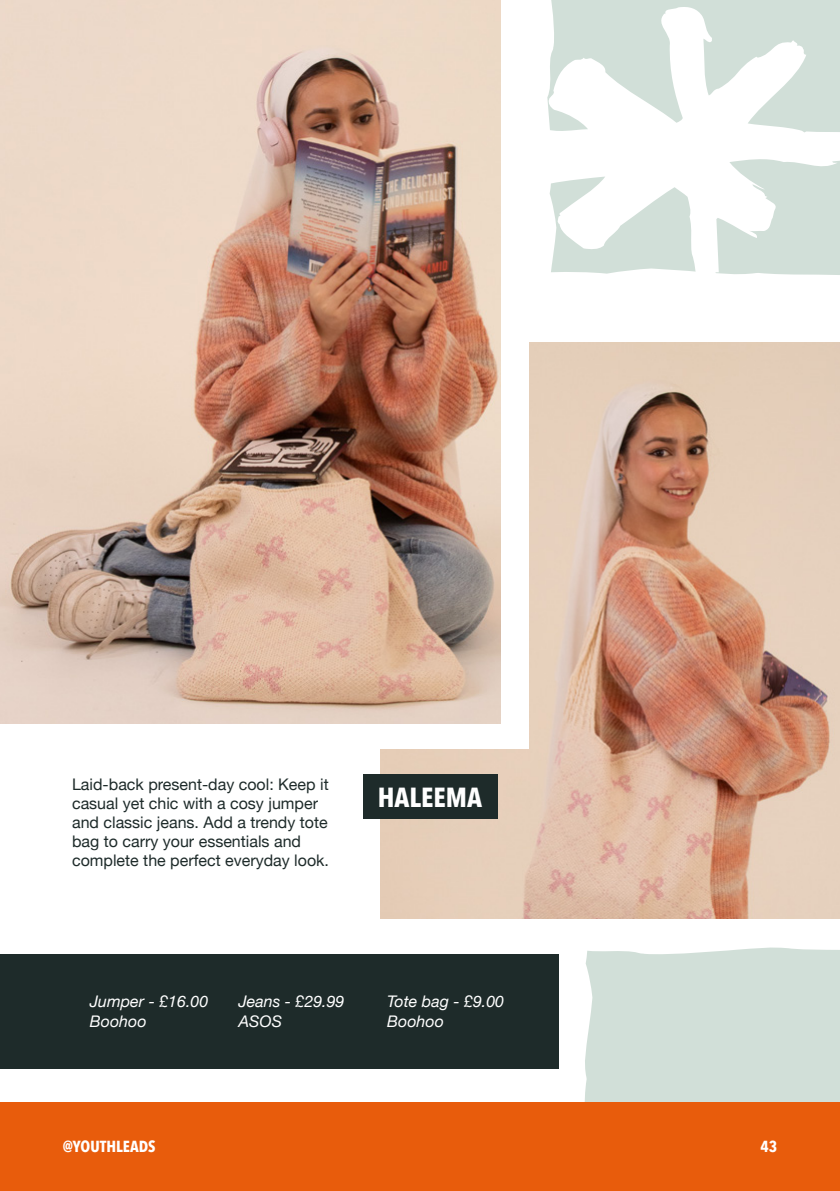
<style>
.page{position:relative;width:840px;height:1191px;background:#fff}
.page>*{position:absolute;margin:0;border:0;box-sizing:border-box;transform-origin:0 0}
.Pt_-_White{font:700 27.6px "Avenir Next Condensed";color:#fff}
.t1{font:16px/19.2px "Helvetica Neue";color:#1e2b2a}
.t2{font:italic 16px/19.2px "Helvetica Neue";color:#fff}
.t3{font:700 16px "Avenir Next Condensed";color:#fff}
</style>
<div class="page">
<div style="left:584px;top:947px;width:255px;height:155px;background:#d1dfd8"></div>
<div style="left:551px;top:0;width:288px;height:6px;background:#d1dfd8"></div>
<img style="left:380px;top:342px;width:459px;height:576px">
<div style="left:0;top:0;width:528px;height:748px;background:#fff"></div>
<img style="left:0;top:0;width:499px;height:723px">
<div style="left:0;top:954px;width:558px;height:114px;background:#1e2b2a"></div>
<div style="left:363px;top:774px;width:134px;height:45px;background:#1e2b2a"></div>
<div style="left:0;top:1102px;width:839px;height:89px;background:#e85c0c"></div>
<svg style="left:547px;top:6px;width:292px;height:269px;fill:#d1dfd8"></svg>
<p class="t1" style="left:72px;top:775px;width:258px">Laid-back present-day cool: Keep it casual yet chic with a cosy jumper and classic jeans. Add a trendy tote bag to carry your essentials and complete the perfect everyday look.</p>
<p class="Pt_-_White" style="left:377px;top:780px;width:106px">HALEEMA</p>
<p class="t2" style="left:90px;top:993px;width:120px">Jumper - £16.00<br>Boohoo</p>
<p class="t2" style="left:238px;top:993px;width:107px">Jeans - £29.99<br>ASOS</p>
<p class="t2" style="left:387px;top:993px;width:118px">Tote bag - £9.00<br>Boohoo</p>
<p class="t3" style="left:63px;top:1137px;width:94px">@YOUTHLEADS</p>
<p class="t3" style="left:760px;top:1137px;width:18px">43</p>
</div>
